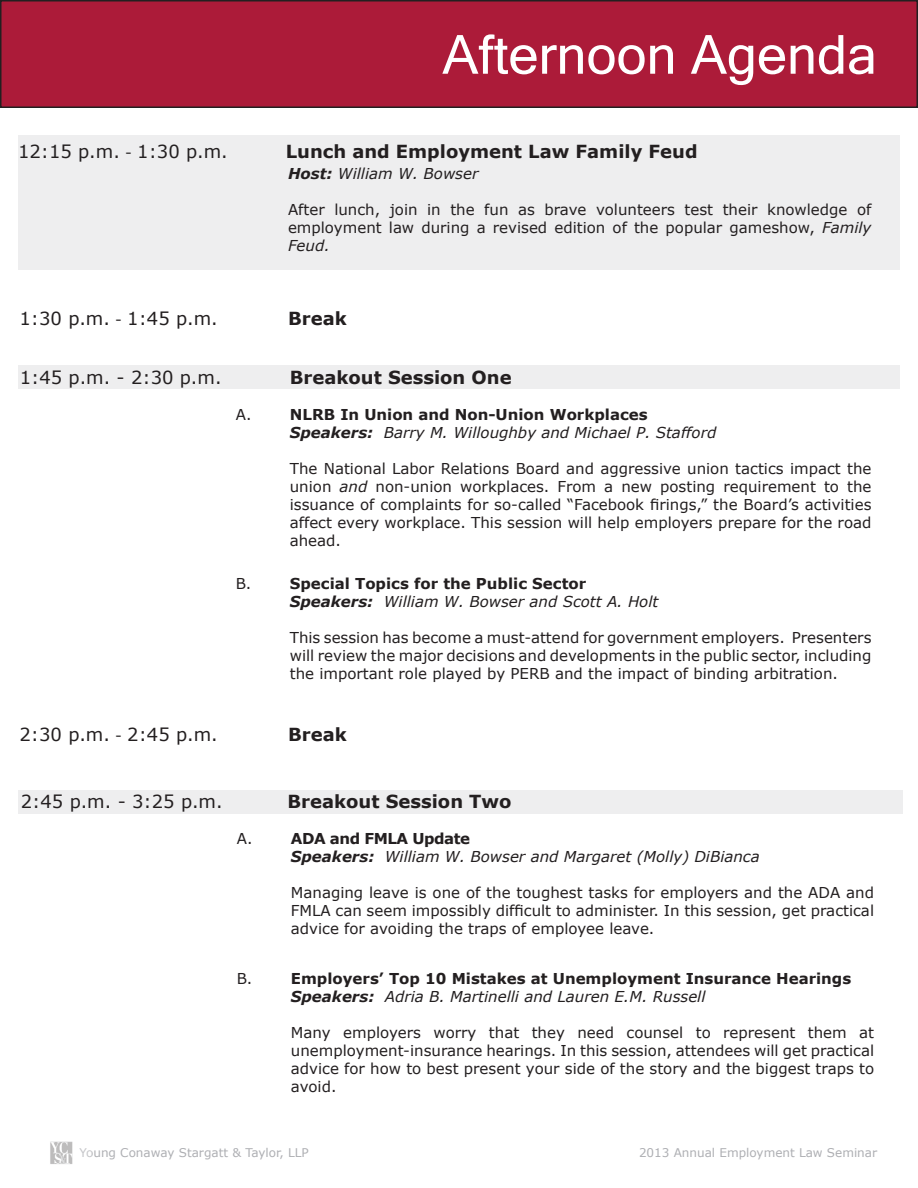
<style>
.page{position:relative;width:918px;height:1188px;background:#fff}
.page>*{position:absolute;margin:0;border:0;box-sizing:border-box;transform-origin:0 0}
.t1{font:54px "Microsoft Sans Serif";color:#fff}
.t2{font:18px "Verdana";color:#231f20}
.t3{font:700 18px "Verdana";color:#231f20}
.t4{font:15px/18px "Verdana";color:#231f20;text-align:justify}
.t5{font:italic 15px/18px "Verdana";color:#231f20}
.t6{font:700 15px "Verdana";color:#231f20}
.t7{font:700 15px "Verdana";letter-spacing:-.03em;color:#231f20}
.t8{font:12px "Verdana";color:#aeafb3}
.s1{font-size:15px}
.s2{font-weight:700}
.s3{font-style:italic}
.s4{font-weight:700;font-style:normal}
</style>
<div class="page">
<div style="left:18px;top:366px;width:882px;height:23px;background:#eeeeef"></div>
<div style="left:18px;top:790px;width:885px;height:24px;background:#eeeeef"></div>
<div style="left:1px;top:1px;width:916px;height:106px;background:#ac1b39"></div>
<div style="left:0;top:0;width:918px;height:108px;border:2px solid #231f20"></div>
<img style="left:50px;top:1141px;width:23px;height:23px">
<div style="left:18px;top:135px;width:882px;height:135px;background:#eeeeef"></div>
<p class="t1" style="left:442px;top:24px;width:436px">Afternoon Agenda</p>
<p class="t2" style="left:18px;top:139px;width:211px">12:15 p.m. <span class="s1">-</span> 1:30 p.m.</p>
<p class="t3" style="left:286px;top:138px;width:413px">Lunch and Employment Law Family Feud</p>
<p class="t5" style="left:288px;top:165px;width:192px"><span class="s2">Host:</span> William W. Bowser</p>
<p class="t4" style="left:288px;top:201px;width:585px">After lunch, join in the fun as brave volunteers test their knowledge of employment law during a revised edition of the popular gameshow, <span class="s3">Family Feud.</span></p>
<p class="t2" style="left:20px;top:306px;width:200px">1:30 p.m. <span class="s1">-</span> 1:45 p.m.</p>
<p class="t3" style="left:288px;top:306px;width:60px">Break</p>
<p class="t2" style="left:20px;top:365px;width:203px">1:45 p.m. - 2:30 p.m.</p>
<p class="t3" style="left:290px;top:365px;width:223px">Breakout Session One</p>
<p class="t4" style="left:236px;top:405px;width:17px">A.</p>
<p class="t5" style="left:290px;top:405px;width:428px"><span class="s4">NLRB In Union and Non-Union Workplaces<br></span><span class="s2">Speakers:</span> Barry M. Willoughby and Michael P. Stafford</p>
<p class="t4" style="left:290px;top:459px;width:583px">The National Labor Relations Board and aggressive union tactics impact the union <span class="s3">and</span> non-union workplaces. From a new posting requirement to the issuance of complaints for so-called “Facebook firings,” the Board’s activities affect every workplace. This session will help employers prepare for the road ahead.</p>
<p class="t4" style="left:236px;top:575px;width:17px">B.</p>
<p class="t6" style="left:290px;top:573px;width:298px">Special Topics for the Public Sector</p>
<p class="t5" style="left:290px;top:593px;width:370px"><span class="s2">Speakers:</span> William W. Bowser and Scott A. Holt</p>
<p class="t4" style="left:290px;top:629px;width:583px">This session has become a must-attend for government employers. Presenters will review the major decisions and developments in the public sector, including the important role played by PERB and the impact of binding arbitration.</p>
<p class="t2" style="left:20px;top:722px;width:200px">2:30 p.m. <span class="s1">-</span> 2:45 p.m.</p>
<p class="t3" style="left:288px;top:722px;width:60px">Break</p>
<p class="t2" style="left:21px;top:789px;width:203px">2:45 p.m. - 3:25 p.m.</p>
<p class="t3" style="left:287px;top:788px;width:226px">Breakout Session Two</p>
<p class="t4" style="left:237px;top:829px;width:17px">A.</p>
<p class="t7" style="left:291px;top:828px;width:181px">ADA and FMLA Update</p>
<p class="t5" style="left:291px;top:847px;width:470px"><span class="s2">Speakers:</span> William W. Bowser and Margaret (Molly) DiBianca</p>
<p class="t4" style="left:291px;top:883px;width:585px">Managing leave is one of the toughest tasks for employers and the ADA and FMLA can seem impossibly difficult to administer. In this session, get practical advice for avoiding the traps of employee leave.</p>
<p class="t4" style="left:237px;top:970px;width:17px">B.</p>
<p class="t6" style="left:291px;top:968px;width:562px">Employers’ Top 10 Mistakes at Unemployment Insurance Hearings</p>
<p class="t5" style="left:291px;top:988px;width:416px"><span class="s2">Speakers:</span> Adria B. Martinelli and Lauren E.M. Russell</p>
<p class="t4" style="left:291px;top:1024px;width:585px">Many employers worry that they need counsel to represent them at unemployment-insurance hearings. In this session, attendees will get practical advice for how to best present your side of the story and the biggest traps to avoid.</p>
<p class="t8" style="left:80px;top:1145px;width:231px">Young Conaway Stargatt &amp; Taylor, LLP</p>
<p class="t8" style="left:639px;top:1144px;width:240px">2013 Annual Employment Law Seminar</p>
</div>
